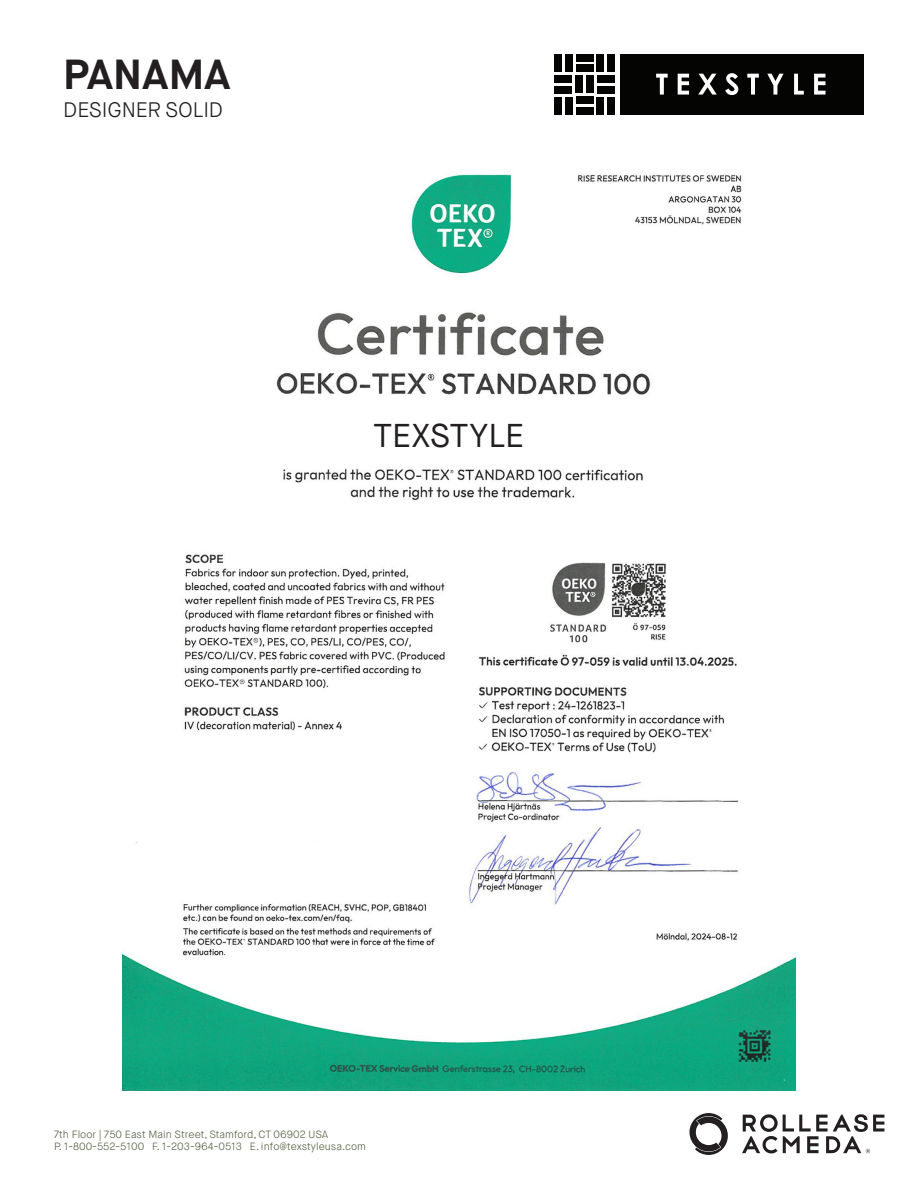
<style>
.page{position:relative;width:918px;height:1188px;background:#fff}
.page>*{position:absolute;margin:0;border:0;box-sizing:border-box;transform-origin:0 0}
.ACM_Headline{font:700 42px "Maison Neue";color:#231f20}
.t1{font:33px "Maison Neue";color:#231f20}
.ACM_Sub_headline{font:300 21px "Maison Neue";letter-spacing:-.01em;color:#231f20}
.t2{font:300 10.5px "Maison Neue";color:#566244}
</style>
<div class="page">
<div style="left:621px;top:54px;width:243px;height:60px;background:#040503"></div>
<svg style="left:656px;top:74px;width:12px;height:21px"></svg>
<svg style="left:678px;top:74px;width:11px;height:21px"></svg>
<svg style="left:698px;top:74px;width:19px;height:21px"></svg>
<svg style="left:725px;top:73px;width:13px;height:22px"></svg>
<svg style="left:747px;top:74px;width:12px;height:21px"></svg>
<svg style="left:767px;top:74px;width:17px;height:21px"></svg>
<svg style="left:794px;top:74px;width:10px;height:21px"></svg>
<svg style="left:814px;top:74px;width:11px;height:21px"></svg>
<div style="left:576px;top:107px;width:17px;height:7px;background:#040503"></div>
<div style="left:576px;top:97px;width:17px;height:7px;background:#040503"></div>
<div style="left:576px;top:65px;width:17px;height:7px;background:#040503"></div>
<div style="left:576px;top:54px;width:17px;height:7px;background:#040503"></div>
<div style="left:597px;top:86px;width:18px;height:7px;background:#040503"></div>
<div style="left:597px;top:75px;width:18px;height:8px;background:#040503"></div>
<div style="left:554px;top:86px;width:18px;height:7px;background:#040503"></div>
<div style="left:554px;top:75px;width:18px;height:8px;background:#040503"></div>
<div style="left:554px;top:54px;width:7px;height:18px;background:#040503"></div>
<div style="left:565px;top:54px;width:7px;height:18px;background:#040503"></div>
<div style="left:554px;top:97px;width:7px;height:17px;background:#040503"></div>
<div style="left:565px;top:97px;width:7px;height:17px;background:#040503"></div>
<div style="left:597px;top:54px;width:7px;height:18px;background:#040503"></div>
<div style="left:608px;top:54px;width:7px;height:18px;background:#040503"></div>
<div style="left:597px;top:97px;width:7px;height:17px;background:#040503"></div>
<div style="left:608px;top:97px;width:7px;height:17px;background:#040503"></div>
<div style="left:576px;top:75px;width:7px;height:18px;background:#040503"></div>
<div style="left:586px;top:75px;width:7px;height:18px;background:#040503"></div>
<img style="left:122px;top:174px;width:674px;height:916px">
<svg style="left:689px;top:1113px;width:39px;height:42px"></svg>
<svg style="left:742px;top:1114px;width:142px;height:39px"></svg>
<div style="left:330px;top:418px;width:254px;height:49px;background:#fff"></div>
<div style="left:163px;top:162px;width:153px;height:56px;background:#fff"></div>
<p class="ACM_Headline" style="left:63px;top:47px;width:169px">PANAMA</p>
<p class="ACM_Sub_headline" style="left:63px;top:96px;width:161px">DESIGNER SOLID</p>
<p class="t1" style="left:374px;top:415px;width:153px">TEXSTYLE</p>
<p class="t2" style="left:54px;top:1127px;width:276px">7th Floor | 750 East Main Street, Stamford, CT 06902 USA</p>
<p class="t2" style="left:54px;top:1140px;width:314px">P. 1-800-552-5100 F. 1-203-964-0513 E. info@texstyleusa.com</p>
</div>
